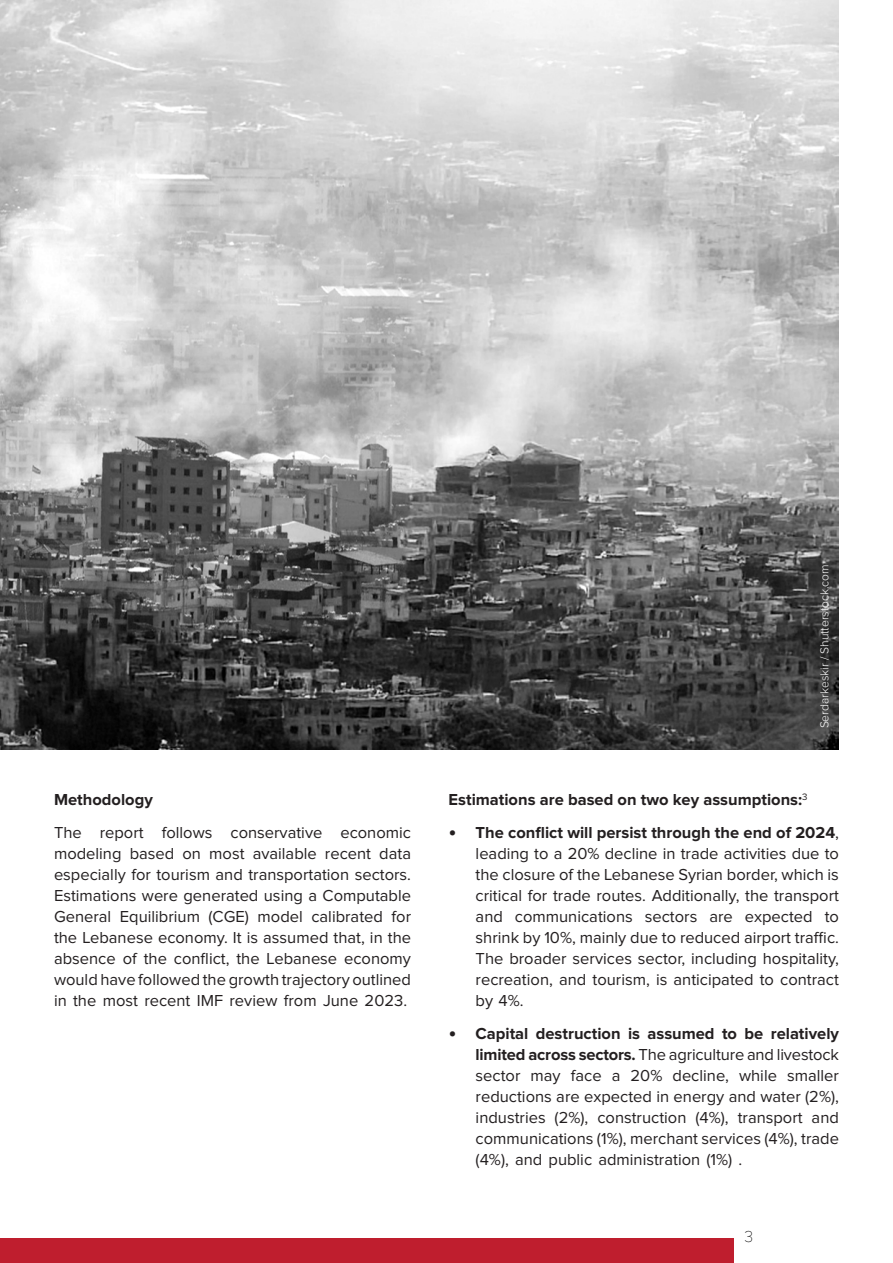
<style>
.page{position:relative;width:893px;height:1263px;background:#fff}
.page>*{position:absolute;margin:0;border:0;box-sizing:border-box;transform-origin:0 0}
.t1{font:16.5px/21px "Proxima Nova";color:#231f20;text-align:justify}
.t2{font:700 16.5px "Proxima Nova";color:#231f20}
.t3{font:100 16.5px "Proxima Nova T";color:#000}
.footnote{font:300 12px "Proxima Nova";color:#fff}
.s1{font-family:"Calibri"}
.s2{font-weight:700}
</style>
<div class="page">
<div style="left:0;top:1239px;width:734px;height:24px;background:#bf1e2e"></div>
<img style="left:0;top:0;width:839px;height:750px">
<p class="t2" style="left:54px;top:790px;width:100px">Methodology</p>
<p class="t1" style="left:54px;top:823px;width:359px">The report follows conservative economic modeling based on most available recent data especially for tourism and transportation sectors.<br>Estimations were generated using a Computable General Equilibrium (CGE) model calibrated for the Lebanese economy. It is assumed that, in the absence of the conflict, the Lebanese economy would have followed the growth trajectory outlined in the most recent IMF review from June 2023.</p>
<p class="footnote" style="left:815px;top:728px;width:166px;rotate:-90deg">Serdarkeskir / Shutterstock.com</p>
<p class="t2" style="left:449px;top:790px;width:360px">Estimations are based on two key assumptions:<sup>3</sup></p>
<p class="t1" style="left:476px;top:823px;width:365px;text-indent:-27px"><span class="s1">•</span> <span class="s2">The conflict will persist through the end of 2024</span>, leading to a 20% decline in trade activities due to the closure of the Lebanese Syrian border, which is critical for trade routes. Additionally, the transport and communications sectors are expected to shrink by 10%, mainly due to reduced airport traffic.<br>The broader services sector, including hospitality, recreation, and tourism, is anticipated to contract by 4%.</p>
<p class="t1" style="left:476px;top:1024px;width:365px;text-indent:-27px"><span class="s1">•</span> <span class="s2">Capital destruction is assumed to be relatively limited across sectors.</span> The agriculture and livestock sector may face a 20% decline, while smaller reductions are expected in energy and water (2%), industries (2%), construction (4%), transport and communications (1%), merchant services (4%), trade (4%), and public administration (1%) .</p>
<p class="t3" style="left:744px;top:1224px;width:10px">3</p>
</div>
